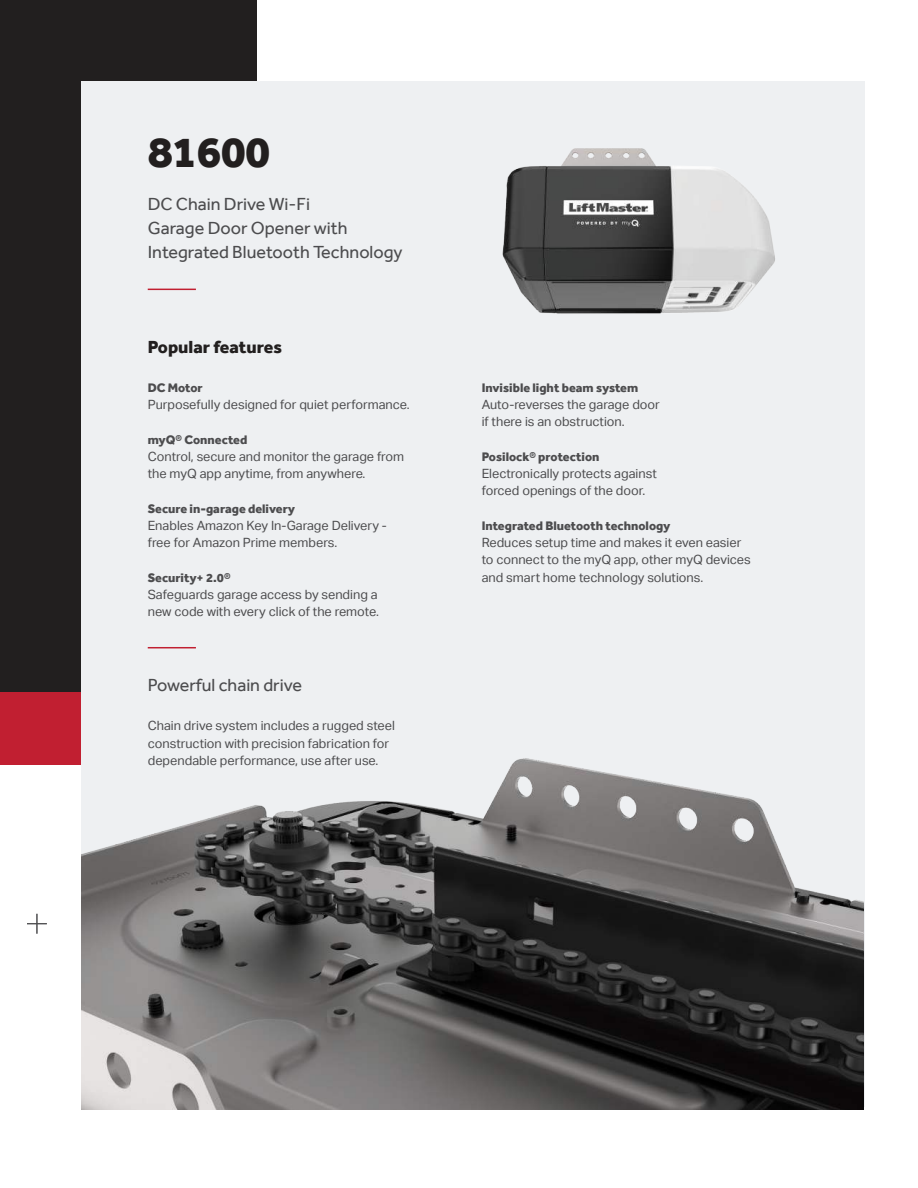
<style>
.page{position:relative;width:918px;height:1188px;background:#fff}
.page>*{position:absolute;margin:0;border:0;box-sizing:border-box;transform-origin:0 0}
.t1{font:800 45px "Effra";letter-spacing:-.02em;color:#221f1f}
.t2{font:18px/24px "Effra";color:#4c4c4e}
.t3{font:800 18px "Effra";color:#221f1f}
.t4{font:12.75px/17.2px "Aktiv Grotesk";color:#4c4c4e}
.t5{font:800 12.75px "Effra";color:#4c4c4e}
</style>
<div class="page">
<div style="left:0;top:691px;width:257px;height:74px;background:#c11f31"></div>
<div style="left:0;top:0;width:257px;height:691px;background:#221f1f"></div>
<div style="left:81px;top:81px;width:783px;height:1026px;background:#eef0f2"></div>
<img style="left:81px;top:758px;width:783px;height:351px">
<svg style="left:27px;top:914px;width:20px;height:20px"></svg>
<img style="left:502px;top:148px;width:273px;height:166px">
<hr style="left:148px;top:289px;width:48px;height:1px;background:#c11f31">
<hr style="left:148px;top:647px;width:48px;height:1px;background:#c11f31">
<h1 class="t1" style="left:148px;top:135px;width:124px">81600</h1>
<h2 class="t2" style="left:148px;top:194px;width:256px">DC Chain Drive Wi-Fi<br>Garage Door Opener with<br>Integrated Bluetooth Technology</h2>
<h2 class="t3" style="left:148px;top:340px;width:136px">Popular features</h2>
<p class="t5" style="left:148px;top:383px;width:57px">DC Motor</p>
<p class="t4" style="left:148px;top:396px;width:263px">Purposefully designed for quiet performance.</p>
<p class="t5" style="left:148px;top:435px;width:101px">myQ® Connected</p>
<p class="t4" style="left:148px;top:448px;width:258px">Control, secure and monitor the garage from the myQ app anytime, from anywhere.</p>
<p class="t5" style="left:148px;top:504px;width:149px">Secure in-garage delivery</p>
<p class="t4" style="left:148px;top:517px;width:241px">Enables Amazon Key In-Garage Delivery - free for Amazon Prime members.</p>
<p class="t5" style="left:148px;top:573px;width:84px">Security+ 2.0®</p>
<p class="t4" style="left:148px;top:586px;width:233px">Safeguards garage access by sending a new code with every click of the remote.</p>
<h2 class="t2" style="left:148px;top:675px;width:156px">Powerful chain drive</h2>
<p class="t4" style="left:148px;top:717px;width:249px">Chain drive system includes a rugged steel construction with precision fabrication for dependable performance, use after use.</p>
<p class="t5" style="left:482px;top:383px;width:158px">Invisible light beam system</p>
<p class="t4" style="left:482px;top:396px;width:180px">Auto-reverses the garage door if there is an obstruction.</p>
<p class="t5" style="left:482px;top:452px;width:119px">Posilock® protection</p>
<p class="t4" style="left:482px;top:465px;width:177px">Electronically protects against forced openings of the door.</p>
<p class="t5" style="left:482px;top:521px;width:190px">Integrated Bluetooth technology</p>
<p class="t4" style="left:482px;top:534px;width:271px">Reduces setup time and makes it even easier to connect to the myQ app, other myQ devices and smart home technology solutions.</p>
</div>
